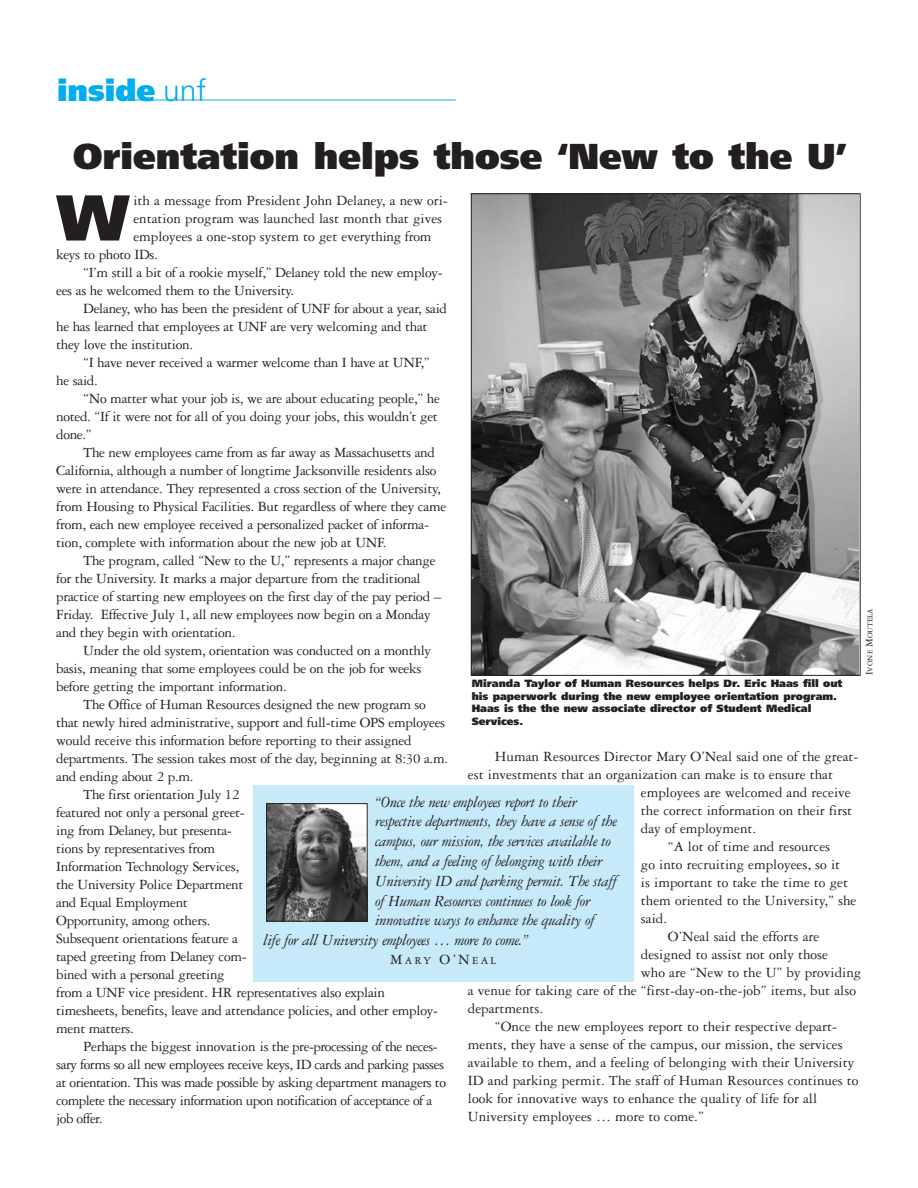
<style>
.page{position:relative;width:918px;height:1188px;background:#fff}
.page>*{position:absolute;margin:0;border:0;box-sizing:border-box;transform-origin:0 0}
.t1{font:900 64.65px "Frutiger";color:#231f20}
.t2{font:900 36px "Frutiger";color:#231f20}
.t3{font:900 30px "Frutiger";color:#00aeef}
.t4{font:italic 16.5px "Garamond Three";letter-spacing:-.025em;color:#231f20}
.t5{font:15px "Garamond Three";letter-spacing:-.02em;color:#231f20}
.t6{font:15px "Garamond Three";color:#231f20}
.t7{font:11.25px "Garamond Three";letter-spacing:.2em;color:#231f20}
.t8{font:900 10.5px/12.6px "Frutiger";color:#231f20}
.t9{font:7.8px "Garamond Three";color:#231f20}
.s1{font-weight:300}
.s2{font-size:10.5px}
.s3{font-size:15px}
</style>
<div class="page">
<img style="left:473px;top:195px;width:386px;height:479px">
<div style="left:253px;top:785px;width:380px;height:197px;background:#c6eafa"></div>
<img style="left:268px;top:805px;width:98px;height:115px">
<div style="left:266px;top:803px;width:102px;height:119px;border:1px solid #231f20"></div>
<hr style="left:120px;top:100px;width:336px;height:1px;background:#00aeef">
<h3 class="t3" style="left:57px;top:78px;width:151px">inside <span class="s1">unf</span></h3>
<h2 class="t2" style="left:73px;top:142px;width:775px">Orientation helps those ‘New to the U’</h2>
<h1 class="t1" style="left:57px;top:192px;width:73px">W</h1>
<p class="t6" style="left:133px;top:195px;width:316px">ith a message from President John Delaney, a new ori-</p>
<p class="t6" style="left:133px;top:213px;width:310px">entation program was launched last month that gives</p>
<p class="t6" style="left:133px;top:231px;width:299px">employees a one-stop system to get everything from</p>
<p class="t5" style="left:56px;top:249px;width:103px">keys to photo IDs.</p>
<p class="t5" style="left:83px;top:267px;width:361px">“I’m still a bit of a rookie myself,” Delaney told the new employ-</p>
<p class="t5" style="left:56px;top:285px;width:240px">ees as he welcomed them to the University.</p>
<p class="t5" style="left:83px;top:303px;width:365px">Delaney, who has been the president of UNF for about a year, said</p>
<p class="t5" style="left:56px;top:321px;width:373px">he has learned that employees at UNF are very welcoming and that</p>
<p class="t5" style="left:56px;top:339px;width:138px">they love the institution.</p>
<p class="t5" style="left:83px;top:357px;width:348px">“I have never received a warmer welcome than I have at UNF,”</p>
<p class="t5" style="left:56px;top:375px;width:43px">he said.</p>
<p class="t5" style="left:83px;top:393px;width:358px">“No matter what your job is, we are about educating people,” he</p>
<p class="t5" style="left:56px;top:411px;width:383px">noted. “If it were not for all of you doing your jobs, this wouldn’t get</p>
<p class="t5" style="left:56px;top:429px;width:37px">done.”</p>
<p class="t5" style="left:83px;top:447px;width:353px">The new employees came from as far away as Massachusetts and</p>
<p class="t5" style="left:56px;top:465px;width:382px">California, although a number of longtime Jacksonville residents also</p>
<p class="t5" style="left:56px;top:483px;width:386px">were in attendance. They represented a cross section of the University,</p>
<p class="t5" style="left:56px;top:501px;width:392px">from Housing to Physical Facilities. But regardless of where they came</p>
<p class="t5" style="left:56px;top:519px;width:374px">from, each new employee received a personalized packet of informa-</p>
<p class="t5" style="left:56px;top:537px;width:332px">tion, complete with information about the new job at UNF.</p>
<p class="t5" style="left:83px;top:555px;width:354px">The program, called “New to the U,” represents a major change</p>
<p class="t5" style="left:56px;top:573px;width:366px">for the University. It marks a major departure from the traditional</p>
<p class="t5" style="left:56px;top:591px;width:386px">practice of starting new employees on the first day of the pay period –</p>
<p class="t5" style="left:56px;top:609px;width:376px">Friday. Effective July 1, all new employees now begin on a Monday</p>
<p class="t5" style="left:56px;top:627px;width:181px">and they begin with orientation.</p>
<p class="t5" style="left:83px;top:645px;width:350px">Under the old system, orientation was conducted on a monthly</p>
<p class="t5" style="left:56px;top:663px;width:367px">basis, meaning that some employees could be on the job for weeks</p>
<p class="t5" style="left:56px;top:681px;width:232px">before getting the important information.</p>
<p class="t5" style="left:83px;top:699px;width:344px">The Office of Human Resources designed the new program so</p>
<p class="t5" style="left:56px;top:717px;width:391px">that newly hired administrative, support and full-time OPS employees</p>
<p class="t5" style="left:56px;top:735px;width:357px">would receive this information before reporting to their assigned</p>
<p class="t5" style="left:56px;top:753px;width:393px">departments. The session takes most of the day, beginning at 8:30 a.m.</p>
<p class="t5" style="left:56px;top:771px;width:139px">and ending about 2 p.m.</p>
<p class="t5" style="left:83px;top:789px;width:158px">The first orientation July 12</p>
<p class="t5" style="left:56px;top:807px;width:190px">featured not only a personal greet-</p>
<p class="t5" style="left:56px;top:825px;width:177px">ing from Delaney, but presenta-</p>
<p class="t5" style="left:56px;top:843px;width:160px">tions by representatives from</p>
<p class="t5" style="left:56px;top:861px;width:184px">Information Technology Services,</p>
<p class="t5" style="left:56px;top:879px;width:189px">the University Police Department</p>
<p class="t5" style="left:56px;top:897px;width:133px">and Equal Employment</p>
<p class="t5" style="left:56px;top:915px;width:156px">Opportunity, among others.</p>
<p class="t5" style="left:56px;top:933px;width:183px">Subsequent orientations feature a</p>
<p class="t5" style="left:56px;top:951px;width:192px">taped greeting from Delaney com-</p>
<p class="t5" style="left:56px;top:969px;width:170px">bined with a personal greeting</p>
<p class="t5" style="left:56px;top:987px;width:330px">from a UNF vice president. HR representatives also explain</p>
<p class="t5" style="left:56px;top:1005px;width:383px">timesheets, benefits, leave and attendance policies, and other employ-</p>
<p class="t5" style="left:56px;top:1023px;width:79px">ment matters.</p>
<p class="t5" style="left:83px;top:1041px;width:356px">Perhaps the biggest innovation is the pre-processing of the neces-</p>
<p class="t5" style="left:56px;top:1059px;width:389px">sary forms so all new employees receive keys, ID cards and parking passes</p>
<p class="t5" style="left:56px;top:1077px;width:391px">at orientation. This was made possible by asking department managers to</p>
<p class="t5" style="left:56px;top:1095px;width:378px">complete the necessary information upon notification of acceptance of a</p>
<p class="t5" style="left:56px;top:1113px;width:48px">job offer.</p>
<p class="t9" style="left:867px;top:675px;width:68px;rotate:-90deg"><span class="s2">I</span>VONE <span class="s2">M</span>OUTELA</p>
<p class="t8" style="left:472px;top:678px;width:372px">Miranda Taylor of Human Resources helps Dr. Eric Haas fill out his paperwork during the new employee orientation program.<br>Haas is the the new associate director of Student Medical Services.</p>
<p class="t6" style="left:495px;top:751px;width:365px">Human Resources Director Mary O’Neal said one of the great-</p>
<p class="t6" style="left:468px;top:769px;width:367px">est investments that an organization can make is to ensure that</p>
<p class="t6" style="left:641px;top:787px;width:211px">employees are welcomed and receive</p>
<p class="t6" style="left:641px;top:805px;width:213px">the correct information on their first</p>
<p class="t6" style="left:641px;top:823px;width:117px">day of employment.</p>
<p class="t6" style="left:668px;top:841px;width:164px">“A lot of time and resources</p>
<p class="t6" style="left:641px;top:859px;width:201px">go into recruiting employees, so it</p>
<p class="t6" style="left:641px;top:877px;width:209px">is important to take the time to get</p>
<p class="t6" style="left:641px;top:895px;width:217px">them oriented to the University,” she</p>
<p class="t5" style="left:641px;top:913px;width:28px">said.</p>
<p class="t6" style="left:668px;top:931px;width:153px">O’Neal said the efforts are</p>
<p class="t6" style="left:641px;top:949px;width:189px">designed to assist not only those</p>
<p class="t6" style="left:641px;top:967px;width:222px">who are “New to the U” by providing</p>
<p class="t6" style="left:468px;top:985px;width:390px">a venue for taking care of the “first-day-on-the-job” items, but also</p>
<p class="t6" style="left:468px;top:1003px;width:77px">departments.</p>
<p class="t6" style="left:495px;top:1021px;width:344px">“Once the new employees report to their respective depart-</p>
<p class="t6" style="left:468px;top:1039px;width:376px">ments, they have a sense of the campus, our mission, the services</p>
<p class="t6" style="left:468px;top:1057px;width:388px">available to them, and a feeling of belonging with their University</p>
<p class="t6" style="left:468px;top:1075px;width:392px">ID and parking permit. The staff of Human Resources continues to</p>
<p class="t6" style="left:468px;top:1093px;width:351px">look for innovative ways to enhance the quality of life for all</p>
<p class="t6" style="left:468px;top:1111px;width:237px">University employees … more to come.”</p>
<p class="t4" style="left:375px;top:796px;width:204px">“Once the new employees report to their</p>
<p class="t4" style="left:375px;top:816px;width:243px">respective departments, they have a sense of the</p>
<p class="t4" style="left:375px;top:835px;width:237px">campus, our mission, the services available to</p>
<p class="t4" style="left:375px;top:855px;width:229px">them, and a feeling of belonging with their</p>
<p class="t4" style="left:375px;top:875px;width:244px">University ID and parking permit. The staff</p>
<p class="t4" style="left:375px;top:895px;width:217px">of Human Resources continues to look for</p>
<p class="t4" style="left:375px;top:915px;width:221px">innovative ways to enhance the quality of</p>
<p class="t4" style="left:263px;top:934px;width:267px">life for all University employees … more to come.”</p>
<p class="t7" style="left:390px;top:957px;width:108px"><span class="s3">M</span>ARY <span class="s3">O’N</span>EAL</p>
</div>
